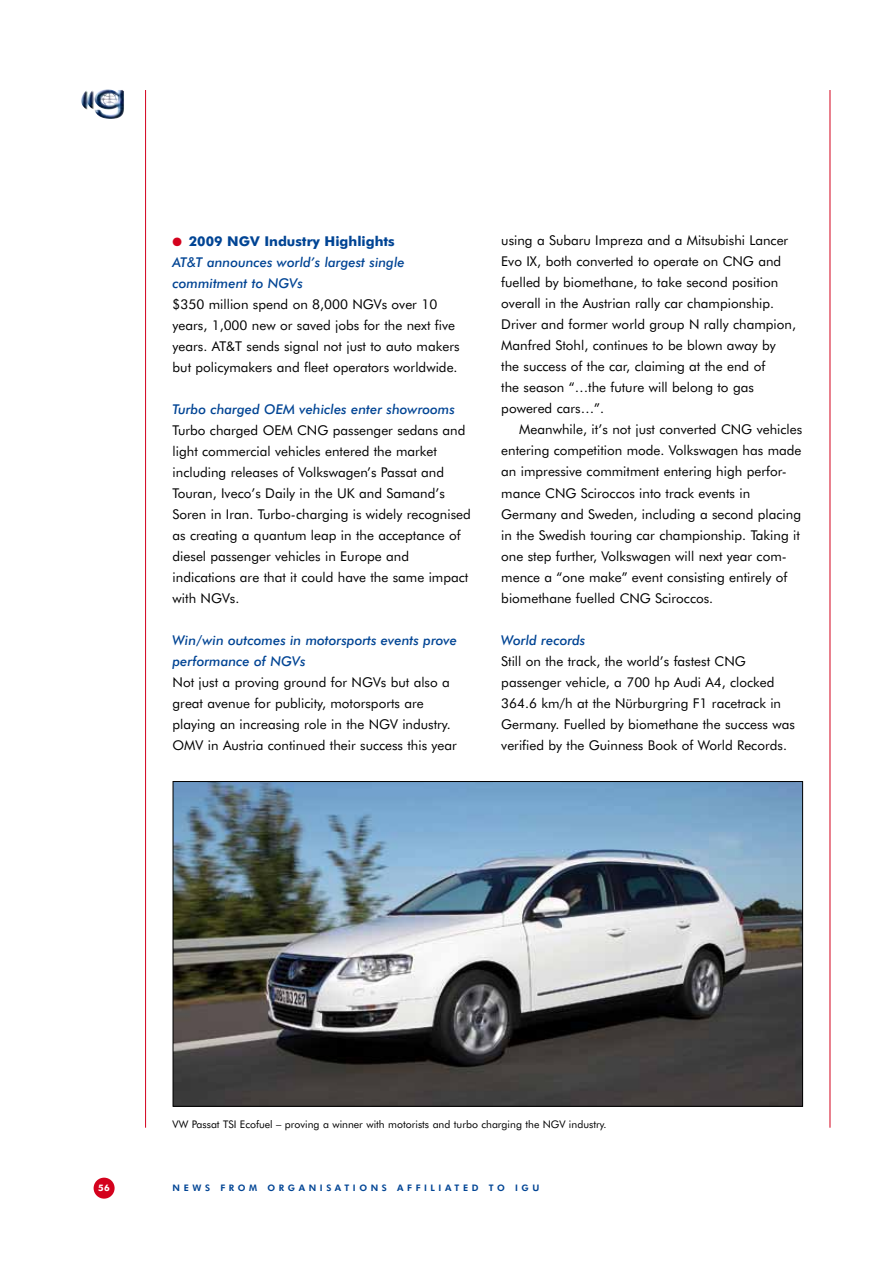
<style>
.page{position:relative;width:893px;height:1263px;background:#fff}
.page>*{position:absolute;margin:0;border:0;box-sizing:border-box;transform-origin:0 0}
.t1{font:13.5px/21px "Futura BT";color:#000}
.t2{font:italic 500 13.5px/21px "Futura BT";color:#004494}
.t3{font:10.5px "Futura BT";color:#000}
.t4{font:800 9px "Futura BT";letter-spacing:.4em;color:#004494}
.t5{font:700 9px "Futura BT";color:#fff}
.s1{color:#d4021d}
.s2{font-weight:700;font-style:normal}
</style>
<div class="page">
<hr style="left:145px;top:90px;width:1px;height:1038px;background:#d4021d">
<div style="left:94px;top:1177px;width:21px;height:21px;background:#d4021d;border-radius:50%"></div>
<hr style="left:830px;top:90px;width:1px;height:1038px;background:#d4021d">
<img style="left:94px;top:89px;width:14px;height:17px">
<img style="left:175px;top:783px;width:626px;height:322px">
<p class="t2" style="left:173px;top:230px;width:234px"><span class="s1">●</span> <span class="s2">2009 NGV Industry Highlights<br></span>AT&amp;T announces world’s largest single commitment to NGVs</p>
<p class="t1" style="left:173px;top:293px;width:288px">$350 million spend on 8,000 NGVs over 10 years, 1,000 new or saved jobs for the next five years. AT&amp;T sends signal not just to auto makers but policymakers and fleet operators worldwide.</p>
<p class="t2" style="left:173px;top:399px;width:284px">Turbo charged OEM vehicles enter showrooms</p>
<p class="t1" style="left:173px;top:420px;width:300px">Turbo charged OEM CNG passenger sedans and light commercial vehicles entered the market including releases of Volkswagen’s Passat and Touran, Iveco’s Daily in the UK and Samand’s Soren in Iran. Turbo-charging is widely recognised as creating a quantum leap in the acceptance of diesel passenger vehicles in Europe and indications are that it could have the same impact with NGVs.</p>
<p class="t2" style="left:173px;top:630px;width:286px">Win/win outcomes in motorsports events prove performance of NGVs</p>
<p class="t1" style="left:173px;top:672px;width:286px">Not just a proving ground for NGVs but also a great avenue for publicity, motorsports are playing an increasing role in the NGV industry.<br>OMV in Austria continued their success this year</p>
<p class="t1" style="left:501px;top:230px;width:296px">using a Subaru Impreza and a Mitsubishi Lancer Evo IX, both converted to operate on CNG and fuelled by biomethane, to take second position overall in the Austrian rally car championship.<br>Driver and former world group N rally champion, Manfred Stohl, continues to be blown away by the success of the car, claiming at the end of<br>the season “…the future will belong to gas powered cars…”.</p>
<p class="t1" style="left:501px;top:419px;width:302px;text-indent:18px">Meanwhile, it’s not just converted CNG vehicles entering competition mode. Volkswagen has made an impressive commitment entering high perfor&shy;mance CNG Sciroccos into track events in Germany and Sweden, including a second placing in the Swedish touring car championship. Taking it one step further, Volkswagen will next year com&shy;mence a “one make” event consisting entirely of biomethane fuelled CNG Sciroccos.</p>
<p class="t2" style="left:501px;top:629px;width:86px">World records</p>
<p class="t1" style="left:501px;top:650px;width:295px">Still on the track, the world’s fastest CNG passenger vehicle, a 700 hp Audi A4, clocked 364.6 km/h at the Nürburgring F1 racetrack in Germany. Fuelled by biomethane the success was verified by the Guinness Book of World Records.</p>
<p class="t3" style="left:173px;top:1117px;width:435px">VW Passat TSI Ecofuel – proving a winner with motorists and turbo charging the NGV industry.</p>
<p class="t5" style="left:98px;top:1182px;width:13px">56</p>
<p class="t4" style="left:173px;top:1183px;width:125px">NEW S FROM ORGA</p>
<p class="t4" style="left:309px;top:1183px;width:231px">NI SATI ONS AFFI LIA TED TO IGU</p>
</div>
